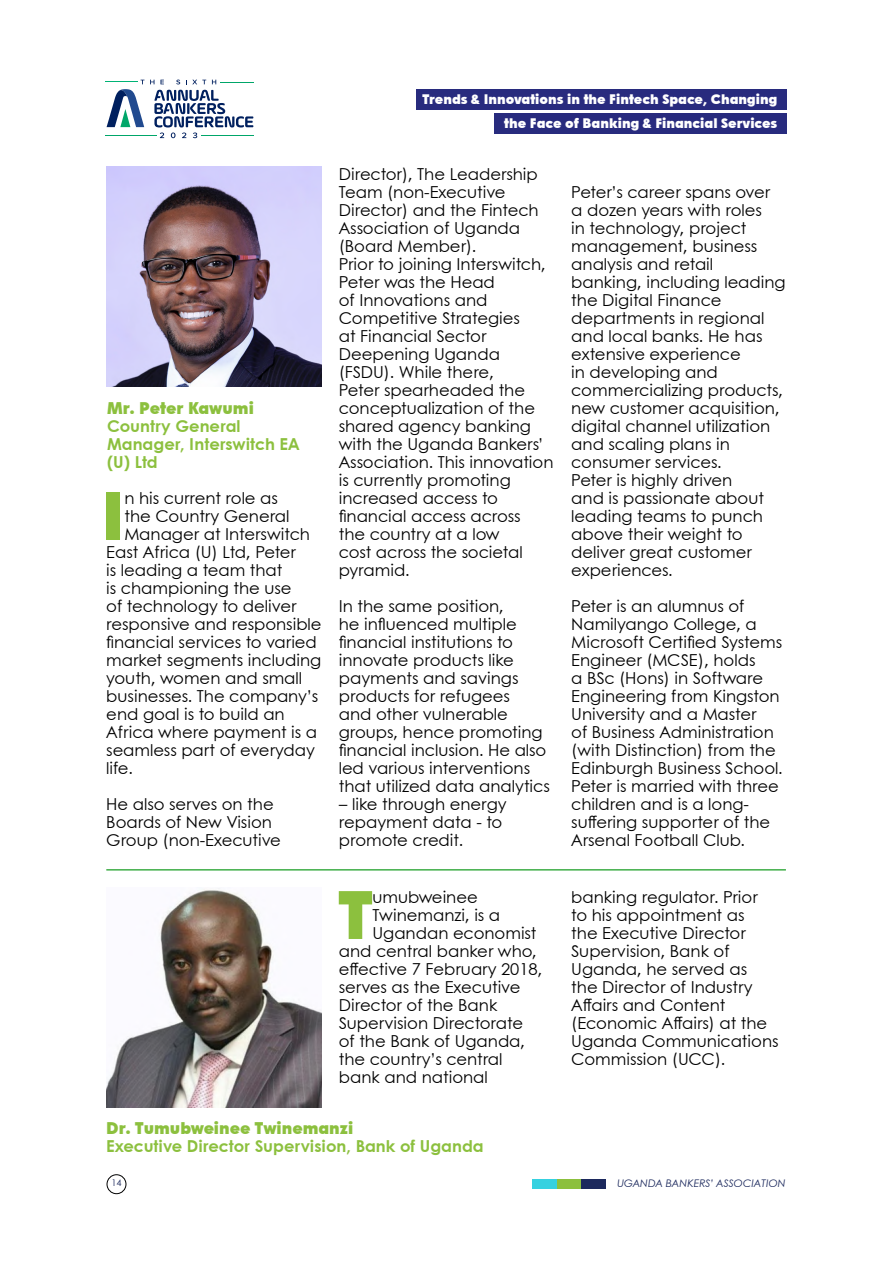
<style>
.page{position:relative;width:893px;height:1263px;background:#fff}
.page>*{position:absolute;margin:0;border:0;box-sizing:border-box;transform-origin:0 0}
.t1{font:900 66.6px "Century Gothic Paneuropean";color:#8cc03e}
.t2{font:16.5px/18px "Century Gothic Paneuropean";color:#000}
.t3{font:700 16.5px/18px "Century Gothic Paneuropean";color:#8cc03e}
.t4{font:900 16.5px "Century Gothic Paneuropean";color:#8cc03e}
.t5{font:900 13.5px/24px "Century Gothic Paneuropean";color:#fff;text-align:right}
.t6{font:italic 10.5px "Century Gothic Paneuropean";color:#1c295d}
.t7{font:9.15px "Century Gothic Paneuropean";color:#1c295d}
</style>
<div class="page">
<div style="left:557px;top:1179px;width:24px;height:9px;background:#8cc03e"></div>
<div style="left:532px;top:1179px;width:25px;height:9px;background:#36d1e0"></div>
<div style="left:581px;top:1179px;width:25px;height:9px;background:#1c295d"></div>
<svg style="left:107px;top:80px;width:37px;height:47px"></svg>
<svg style="left:150px;top:80px;width:4px;height:4px"></svg>
<svg style="left:160px;top:80px;width:4px;height:4px"></svg>
<svg style="left:176px;top:80px;width:4px;height:4px"></svg>
<svg style="left:186px;top:80px;width:20px;height:4px"></svg>
<svg style="left:212px;top:80px;width:4px;height:4px"></svg>
<hr style="left:105px;top:81px;width:33px;height:1px;background:#00b375">
<hr style="left:220px;top:82px;width:33px;height:1px;background:#00a669">
<svg style="left:154px;top:90px;width:99px;height:48px"></svg>
<hr style="left:105px;top:135px;width:52px;height:1px;background:#00a669">
<hr style="left:202px;top:135px;width:52px;height:1px;background:#00a669">
<div style="left:416px;top:90px;width:371px;height:20px;background:#282b7e"></div>
<div style="left:494px;top:113px;width:293px;height:21px;background:#282b7e"></div>
<div style="left:107px;top:1174px;width:19px;height:20px;border:1px solid #000;border-radius:50%"></div>
<hr style="left:106px;top:869px;width:680px;height:1px;background:#40ae49">
<img style="left:106px;top:167px;width:216px;height:220px">
<img style="left:106px;top:888px;width:216px;height:219px">
<p class="t4" style="left:107px;top:396px;width:148px">Mr. Peter Kawumi</p>
<p class="t3" style="left:107px;top:416px;width:194px">Country General<br>Manager, Interswitch EA (U) Ltd</p>
<p class="t1" style="left:102px;top:468px;width:25px">I</p>
<p class="t2" style="left:124px;top:489px;width:155px">n his current role as</p>
<p class="t2" style="left:124px;top:507px;width:167px">the Country General</p>
<p class="t2" style="left:124px;top:525px;width:187px">Manager at Interswitch</p>
<p class="t2" style="left:106px;top:543px;width:191px">East Africa (U) Ltd, Peter</p>
<p class="t2" style="left:106px;top:561px;width:178px">is leading a team that</p>
<p class="t2" style="left:106px;top:579px;width:187px">is championing the use</p>
<p class="t2" style="left:106px;top:597px;width:192px">of technology to deliver</p>
<p class="t2" style="left:106px;top:615px;width:217px">responsive and responsible</p>
<p class="t2" style="left:106px;top:633px;width:212px">financial services to varied</p>
<p class="t2" style="left:106px;top:651px;width:216px">market segments including</p>
<p class="t2" style="left:106px;top:669px;width:197px">youth, women and small</p>
<p class="t2" style="left:106px;top:687px;width:213px">businesses. The company’s</p>
<p class="t2" style="left:106px;top:705px;width:180px">end goal is to build an</p>
<p class="t2" style="left:106px;top:723px;width:212px">Africa where payment is a</p>
<p class="t2" style="left:106px;top:741px;width:210px">seamless part of everyday</p>
<p class="t2" style="left:106px;top:759px;width:28px">life.</p>
<p class="t2" style="left:106px;top:795px;width:176px">He also serves on the<br>Boards of New Vision<br>Group (non-Executive</p>
<p class="t5" style="left:422px;top:86px;width:356px">Trends &amp; Innovations in the Fintech Space, Changing the Face of Banking &amp; Financial Services</p>
<p class="t2" style="left:339px;top:165px;width:201px">Director), The Leadership<br>Team (non-Executive<br>Director) and the Fintech<br>Association of Uganda (Board Member).</p>
<p class="t2" style="left:339px;top:255px;width:216px">Prior to joining Interswitch,<br>Peter was the Head<br>of Innovations and<br>Competitive Strategies<br>at Financial Sector<br>Deepening Uganda (FSDU). While there,<br>Peter spearheaded the conceptualization of the shared agency banking with the Uganda Bankers’<br>Association. This innovation is currently promoting increased access to financial access across<br>the country at a low<br>cost across the societal pyramid.</p>
<p class="t2" style="left:339px;top:597px;width:213px">In the same position,<br>he influenced multiple financial institutions to innovate products like payments and savings products for refugees<br>and other vulnerable groups, hence promoting financial inclusion. He also led various interventions that utilized data analytics</p>
<p class="t2" style="left:339px;top:795px;width:169px">– like through energy repayment data - to promote credit.</p>
<p class="t2" style="left:571px;top:183px;width:216px">Peter’s career spans over<br>a dozen years with roles<br>in technology, project management, business analysis and retail banking, including leading the Digital Finance departments in regional and local banks. He has extensive experience<br>in developing and commercializing products, new customer acquisition, digital channel utilization and scaling plans in consumer services.</p>
<p class="t2" style="left:571px;top:471px;width:194px">Peter is highly driven and is passionate about leading teams to punch above their weight to deliver great customer experiences.</p>
<p class="t2" style="left:571px;top:597px;width:213px">Peter is an alumnus of<br>Namilyango College, a<br>Microsoft Certified Systems<br>Engineer (MCSE), holds<br>a BSc (Hons) in Software<br>Engineering from Kingston<br>University and a Master<br>of Business Administration (with Distinction) from the<br>Edinburgh Business School.</p>
<p class="t2" style="left:571px;top:777px;width:209px">Peter is married with three children and is a long&shy;suffering supporter of the<br>Arsenal Football Club.</p>
<p class="t1" style="left:338px;top:867px;width:35px">T</p>
<p class="t2" style="left:372px;top:888px;width:107px">umubweinee</p>
<p class="t2" style="left:372px;top:906px;width:129px">Twinemanzi, is a</p>
<p class="t2" style="left:372px;top:924px;width:166px">Ugandan economist</p>
<p class="t2" style="left:339px;top:942px;width:200px">and central banker who,</p>
<p class="t2" style="left:339px;top:960px;width:205px">effective 7 February 2018,</p>
<p class="t2" style="left:339px;top:978px;width:183px">serves as the Executive</p>
<p class="t2" style="left:339px;top:996px;width:160px">Director of the Bank</p>
<p class="t2" style="left:339px;top:1014px;width:186px">Supervision Directorate</p>
<p class="t2" style="left:339px;top:1032px;width:188px">of the Bank of Uganda,</p>
<p class="t2" style="left:339px;top:1050px;width:165px">the country’s central</p>
<p class="t2" style="left:339px;top:1068px;width:151px">bank and national</p>
<p class="t4" style="left:106px;top:1116px;width:248px">Dr. Tumubweinee Twinemanzi</p>
<p class="t3" style="left:106px;top:1136px;width:379px">Executive Director Supervision, Bank of Uganda</p>
<p class="t2" style="left:571px;top:888px;width:209px">banking regulator. Prior<br>to his appointment as<br>the Executive Director<br>Supervision, Bank of<br>Uganda, he served as<br>the Director of Industry<br>Affairs and Content (Economic Affairs) at the<br>Uganda Communications<br>Commission (UCC).</p>
<p class="t7" style="left:111px;top:1177px;width:12px">14</p>
<p class="t6" style="left:617px;top:1177px;width:170px">UGANDA BANKERS’ ASSOCIATION</p>
</div>
